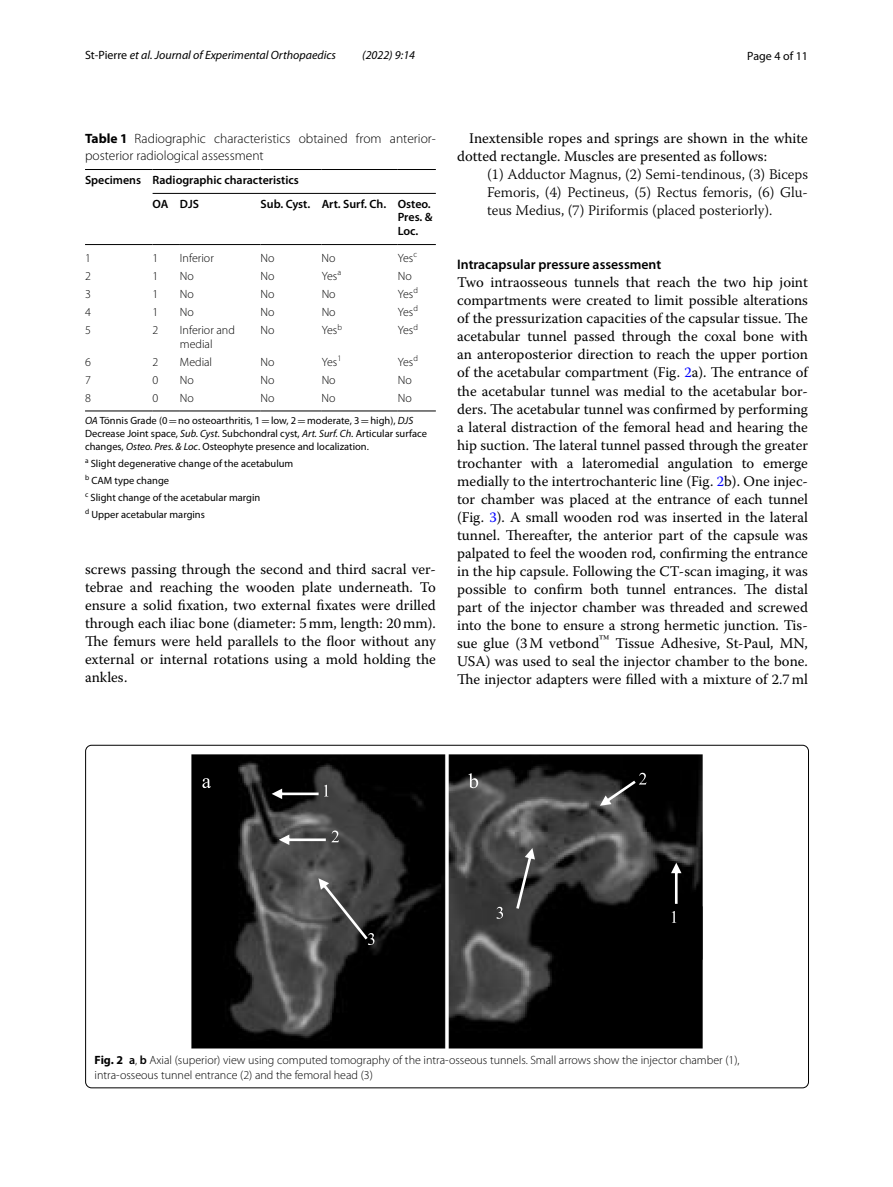
<style>
.page{position:relative;width:893px;height:1187px;background:#fff}
.page>*{position:absolute;margin:0;border:0;box-sizing:border-box;transform-origin:0 0}
.t1{font:14.7px/18px "Warnock Pro";color:#000;text-align:justify}
.t2{font:300 14.7px/18px "Warnock Pro";color:#000;text-align:justify}
.t3{font:600 13.8px "Myriad Pro";color:#000}
.t4{font:300 13.5px/16.5px "Myriad Pro";color:#000}
.t5{font:300 12px/13.5px "Myriad Pro";color:#000}
.t6{font:600 12px/13.5px "Myriad Pro";color:#000}
.t7{font:italic 12px "Myriad Pro";color:#000}
.t8{font:12px "Myriad Pro";color:#000}
.t9{font:10.5px/17px "Myriad Pro";color:#000}
.s1{font-style:normal}
.s2{font-weight:700}
.s3{font-style:italic}
.s4{font-family:"MTSY"}
.s5{color:#00f}
.s6{font-weight:600}
</style>
<div class="page">
<hr style="left:85px;top:169px;width:68px;height:1px;background:#000">
<hr style="left:85px;top:244px;width:68px;height:1px;background:#000">
<svg style="left:153px;top:169px;width:27px;height:1px"></svg>
<hr style="left:180px;top:169px;width:81px;height:1px;background:#000">
<hr style="left:261px;top:169px;width:61px;height:1px;background:#000">
<hr style="left:322px;top:169px;width:76px;height:1px;background:#000">
<hr style="left:398px;top:169px;width:38px;height:1px;background:#000">
<svg style="left:153px;top:244px;width:27px;height:1px"></svg>
<hr style="left:180px;top:244px;width:81px;height:1px;background:#000">
<hr style="left:261px;top:244px;width:61px;height:1px;background:#000">
<hr style="left:322px;top:244px;width:76px;height:1px;background:#000">
<hr style="left:398px;top:244px;width:38px;height:1px;background:#000">
<hr style="left:85px;top:410px;width:68px;height:1px;background:#000">
<svg style="left:153px;top:410px;width:27px;height:1px"></svg>
<hr style="left:180px;top:410px;width:81px;height:1px;background:#000">
<hr style="left:261px;top:410px;width:61px;height:1px;background:#000">
<hr style="left:322px;top:410px;width:76px;height:1px;background:#000">
<hr style="left:398px;top:410px;width:38px;height:1px;background:#000">
<hr style="left:153px;top:193px;width:283px;height:1px;background:#000">
<img style="left:192px;top:754px;width:510px;height:294px">
<svg style="left:272px;top:784px;width:56px;height:15px"></svg>
<svg style="left:279px;top:830px;width:60px;height:15px"></svg>
<svg style="left:318px;top:878px;width:56px;height:66px;background:#4d4d4d"></svg>
<svg style="left:202px;top:778px;width:9px;height:10px"></svg>
<svg style="left:516px;top:848px;width:19px;height:60px"></svg>
<svg style="left:496px;top:906px;width:7px;height:12px"></svg>
<svg style="left:671px;top:862px;width:10px;height:41px"></svg>
<svg style="left:600px;top:772px;width:46px;height:33px;background:#353535"></svg>
<svg style="left:672px;top:910px;width:4px;height:12px"></svg>
<svg style="left:468px;top:773px;width:10px;height:15px"></svg>
<p class="t7" style="left:85px;top:48px;width:253px"><span class="s1">St‑Pierre</span> et al. Journal of Experimental Orthopaedics</p>
<p class="t7" style="left:362px;top:48px;width:54px">(2022) 9:14</p>
<p class="t8" style="left:747px;top:48px;width:62px">Page 4 of 11</p>
<p class="t4" style="left:85px;top:130px;width:351px"><span class="s2">Table 1</span> Radiographic characteristics obtained from anterior&shy;posterior radiological assessment</p>
<p class="t6" style="left:153px;top:168px;width:148px;line-height:23.9px;text-indent:-68px">Specimens Radiographic characteristics<br>OA DJS</p>
<p class="t6" style="left:398px;top:197px;width:36px;text-indent:-137px">Sub. Cyst. Art. Surf. Ch. Osteo.<br>Pres. &amp;<br>Loc.</p>
<p class="t5" style="left:85px;top:251px;width:7px">1</p>
<p class="t5" style="left:153px;top:251px;width:7px">1</p>
<p class="t5" style="left:180px;top:251px;width:35px">Inferior</p>
<p class="t5" style="left:261px;top:251px;width:16px">No</p>
<p class="t5" style="left:322px;top:251px;width:16px">No</p>
<p class="t5" style="left:398px;top:251px;width:21px">Yes<sup>c</sup></p>
<p class="t5" style="left:85px;top:269px;width:7px">2</p>
<p class="t5" style="left:153px;top:269px;width:7px">1</p>
<p class="t5" style="left:180px;top:269px;width:16px">No</p>
<p class="t5" style="left:261px;top:269px;width:16px">No</p>
<p class="t5" style="left:322px;top:269px;width:21px">Yes<sup>a</sup></p>
<p class="t5" style="left:398px;top:269px;width:16px">No</p>
<p class="t5" style="left:85px;top:287px;width:7px">3</p>
<p class="t5" style="left:153px;top:287px;width:7px">1</p>
<p class="t5" style="left:180px;top:287px;width:16px">No</p>
<p class="t5" style="left:261px;top:287px;width:16px">No</p>
<p class="t5" style="left:322px;top:287px;width:16px">No</p>
<p class="t5" style="left:398px;top:287px;width:22px">Yes<sup>d</sup></p>
<p class="t5" style="left:85px;top:305px;width:7px">4</p>
<p class="t5" style="left:153px;top:305px;width:7px">1</p>
<p class="t5" style="left:180px;top:305px;width:16px">No</p>
<p class="t5" style="left:261px;top:305px;width:16px">No</p>
<p class="t5" style="left:322px;top:305px;width:16px">No</p>
<p class="t5" style="left:398px;top:305px;width:22px">Yes<sup>d</sup></p>
<p class="t5" style="left:85px;top:324px;width:7px">5</p>
<p class="t5" style="left:153px;top:324px;width:7px">2</p>
<p class="t5" style="left:180px;top:324px;width:57px">Inferior and medial</p>
<p class="t5" style="left:261px;top:324px;width:16px">No</p>
<p class="t5" style="left:322px;top:324px;width:22px">Yes<sup>b</sup></p>
<p class="t5" style="left:398px;top:324px;width:22px">Yes<sup>d</sup></p>
<p class="t5" style="left:85px;top:355px;width:7px">6</p>
<p class="t5" style="left:153px;top:355px;width:7px">2</p>
<p class="t5" style="left:180px;top:355px;width:34px">Medial</p>
<p class="t5" style="left:261px;top:355px;width:16px">No</p>
<p class="t5" style="left:322px;top:355px;width:21px">Yes<sup>1</sup></p>
<p class="t5" style="left:398px;top:355px;width:22px">Yes<sup>d</sup></p>
<p class="t5" style="left:85px;top:373px;width:7px">7</p>
<p class="t5" style="left:153px;top:373px;width:7px">0</p>
<p class="t5" style="left:180px;top:373px;width:16px">No</p>
<p class="t5" style="left:261px;top:373px;width:16px">No</p>
<p class="t5" style="left:322px;top:373px;width:16px">No</p>
<p class="t5" style="left:398px;top:373px;width:16px">No</p>
<p class="t5" style="left:85px;top:392px;width:7px">8</p>
<p class="t5" style="left:153px;top:392px;width:7px">0</p>
<p class="t5" style="left:180px;top:392px;width:16px">No</p>
<p class="t5" style="left:261px;top:392px;width:16px">No</p>
<p class="t5" style="left:322px;top:392px;width:16px">No</p>
<p class="t5" style="left:398px;top:392px;width:16px">No</p>
<p class="t9" style="left:85px;top:414px;width:344px;line-height:12.8px"><span class="s3">OA</span> Tönnis Grade (0<span class="s4">=</span>no osteoarthritis, 1<span class="s4">=</span>low, 2<span class="s4">=</span>moderate, 3<span class="s4">=</span>high), <span class="s3">DJS<br></span>Decrease Joint space, <span class="s3">Sub. Cyst.</span> Subchondral cyst, <span class="s3">Art. Surf. Ch</span>. Articular surface changes, <span class="s3">Osteo. Pres. &amp; Loc</span>. Osteophyte presence and localization.</p>
<p class="t9" style="left:85px;top:455px;width:210px"><sup>a</sup> Slight degenerative change of the acetabulum <sup>b</sup> CAM type change<br><sup>c</sup> Slight change of the acetabular margin<br><sup>d</sup> Upper acetabular margins</p>
<p class="t1" style="left:85px;top:560px;width:352px">screws passing through the second and third sacral ver&shy;tebrae and reaching the wooden plate underneath. To ensure a solid fixation, two external fixates were drilled through each iliac bone (diameter: 5mm, length: 20mm).<br>The femurs were held parallels to the floor without any external or internal rotations using a mold holding the ankles.</p>
<p class="t1" style="left:457px;top:128px;width:352px;text-indent:12px">Inextensible ropes and springs are shown in the white dotted rectangle. Muscles are presented as follows:</p>
<p class="t2" style="left:487px;top:164px;width:322px">(1) Adductor Magnus, (2) Semi-tendinous, (3) Biceps Femoris, (4) Pectineus, (5) Rectus femoris, (6) Glu&shy;teus Medius, (7) Piriformis (placed posteriorly).</p>
<p class="t3" style="left:457px;top:256px;width:206px">Intracapsular pressure assessment</p>
<p class="t1" style="left:457px;top:273px;width:352px">Two intraosseous tunnels that reach the two hip joint compartments were created to limit possible alterations of the pressurization capacities of the capsular tissue. The acetabular tunnel passed through the coxal bone with an anteroposterior direction to reach the upper portion of the acetabular compartment (Fig. <span class="s5">2</span>a). The entrance of the acetabular tunnel was medial to the acetabular bor&shy;ders. The acetabular tunnel was confirmed by performing a lateral distraction of the femoral head and hearing the hip suction. The lateral tunnel passed through the greater trochanter with a lateromedial angulation to emerge medially to the intertrochanteric line (Fig. <span class="s5">2</span>b). One injec&shy;tor chamber was placed at the entrance of each tunnel (Fig. <span class="s5">3</span>). A small wooden rod was inserted in the lateral tunnel. Thereafter, the anterior part of the capsule was palpated to feel the wooden rod, confirming the entrance in the hip capsule. Following the CT-scan imaging, it was possible to confirm both tunnel entrances. The distal part of the injector chamber was threaded and screwed into the bone to ensure a strong hermetic junction. Tis&shy;sue glue (3M vetbond<sup>™</sup> Tissue Adhesive, St-Paul, MN, USA) was used to seal the injector chamber to the bone.<br>The injector adapters were filled with a mixture of 2.7ml</p>
<p class="t5" style="left:95px;top:1052px;width:646px;line-height:15px"><span class="s2">Fig. 2</span> <span class="s6">a</span>, <span class="s6">b</span> Axial (superior) view using computed tomography of the intra-osseous tunnels. Small arrows show the injector chamber (1), intra-osseous tunnel entrance (2) and the femoral head (3)</p>
</div>
